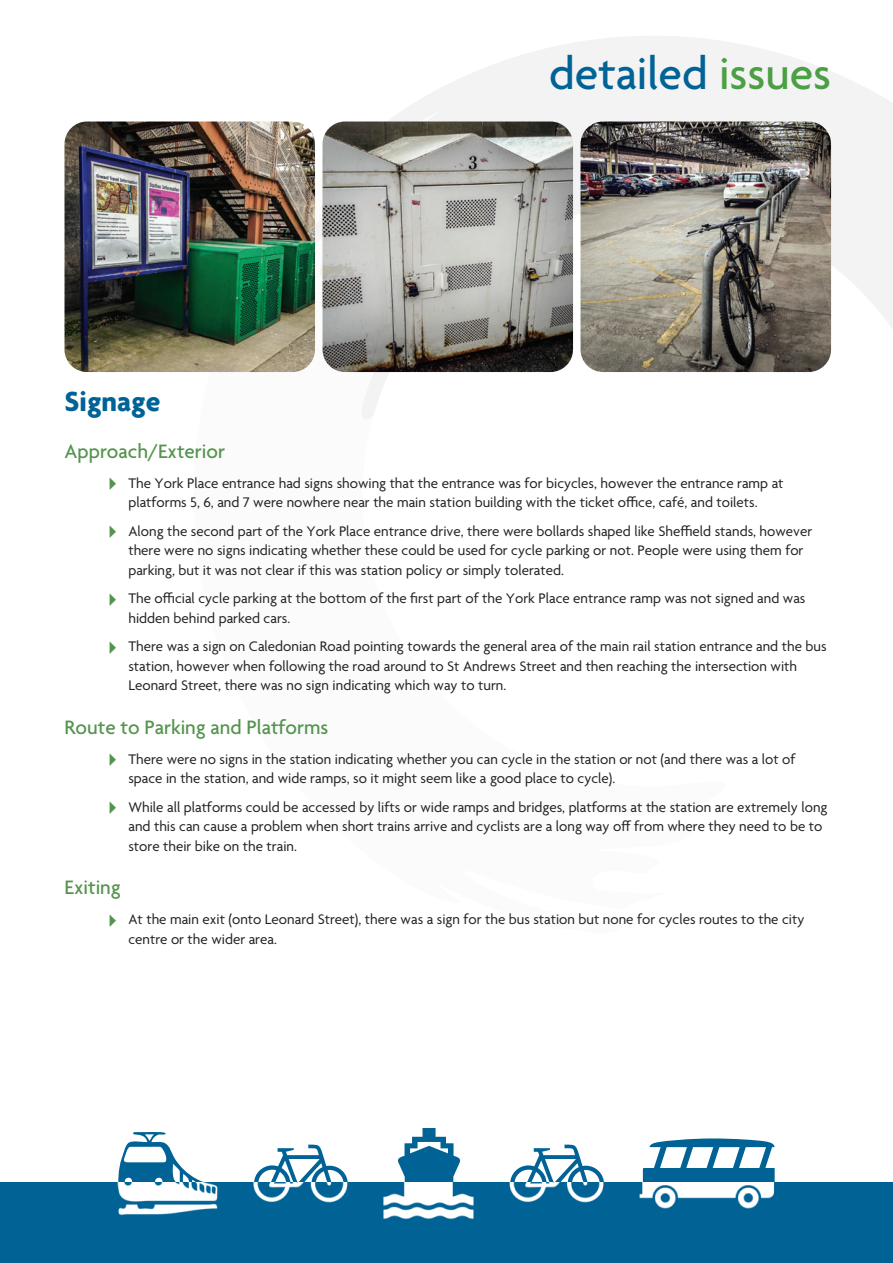
<style>
.page{position:relative;width:893px;height:1263px;background:#fff}
.page>*{position:absolute;margin:0;border:0;box-sizing:border-box;transform-origin:0 0}
.t1{font:500 48px "Agenda";color:#016395}
.t2{font:700 30px "Agenda";color:#016395}
.t3{font:500 21px "Agenda";color:#54944d}
.t4{font:15px/19.5px "Agenda";color:#231f20}
.s1{color:#4b9f45}
.s2{font-family:"Lucida Grande";font-size:24px;color:#54944d}
</style>
<div class="page">
<svg style="left:315px;top:36px;width:577px;height:383px"></svg>
<img style="left:64px;top:122px;width:251px;height:250px">
<img style="left:322px;top:122px;width:251px;height:250px">
<img style="left:580px;top:122px;width:251px;height:250px">
<svg style="left:398px;top:1128px;width:63px;height:54px"></svg>
<svg style="left:118px;top:1132px;width:86px;height:50px"></svg>
<svg style="left:254px;top:1144px;width:94px;height:38px"></svg>
<svg style="left:642px;top:1138px;width:133px;height:44px"></svg>
<svg style="left:510px;top:1144px;width:94px;height:38px"></svg>
<div style="left:0;top:1182px;width:893px;height:81px;background:#016395"></div>
<img style="left:117px;top:1182px;width:658px;height:38px">
<h1 class="t1" style="left:549px;top:47px;width:284px">detailed <span class="s1">issues</span></h1>
<h2 class="t2" style="left:65px;top:385px;width:97px">Signage</h2>
<h3 class="t3" style="left:65px;top:439px;width:162px">Approach/Exterior</h3>
<p class="t4" style="left:107px;top:474px;width:678px;text-align:center"><span class="s2">‣</span> The York Place entrance had signs showing that the entrance was for bicycles, however the entrance ramp at platforms 5, 6, and 7 were nowhere near the main station building with the ticket office, café, and toilets.</p>
<p class="t4" style="left:128px;top:522px;width:685px;text-indent:-21px"><span class="s2">‣</span> Along the second part of the York Place entrance drive, there were bollards shaped like Sheffield stands, however there were no signs indicating whether these could be used for cycle parking or not. People were using them for parking, but it was not clear if this was station policy or simply tolerated.</p>
<p class="t4" style="left:128px;top:589px;width:678px;text-indent:-21px"><span class="s2">‣</span> The official cycle parking at the bottom of the first part of the York Place entrance ramp was not signed and was hidden behind parked cars.</p>
<p class="t4" style="left:128px;top:637px;width:700px;text-indent:-21px"><span class="s2">‣</span> There was a sign on Caledonian Road pointing towards the general area of the main rail station entrance and the bus station, however when following the road around to St Andrews Street and then reaching the intersection with<br>Leonard Street, there was no sign indicating which way to turn.</p>
<h3 class="t3" style="left:65px;top:715px;width:265px">Route to Parking and Platforms</h3>
<p class="t4" style="left:128px;top:750px;width:669px;text-indent:-21px"><span class="s2">‣</span> There were no signs in the station indicating whether you can cycle in the station or not (and there was a lot of space in the station, and wide ramps, so it might seem like a good place to cycle).</p>
<p class="t4" style="left:128px;top:798px;width:700px;text-indent:-21px"><span class="s2">‣</span> While all platforms could be accessed by lifts or wide ramps and bridges, platforms at the station are extremely long and this can cause a problem when short trains arrive and cyclists are a long way off from where they need to be to store their bike on the train.</p>
<h3 class="t3" style="left:65px;top:876px;width:58px">Exiting</h3>
<p class="t4" style="left:128px;top:910px;width:677px;text-indent:-21px"><span class="s2">‣</span> At the main exit (onto Leonard Street), there was a sign for the bus station but none for cycles routes to the city centre or the wider area.</p>
</div>
